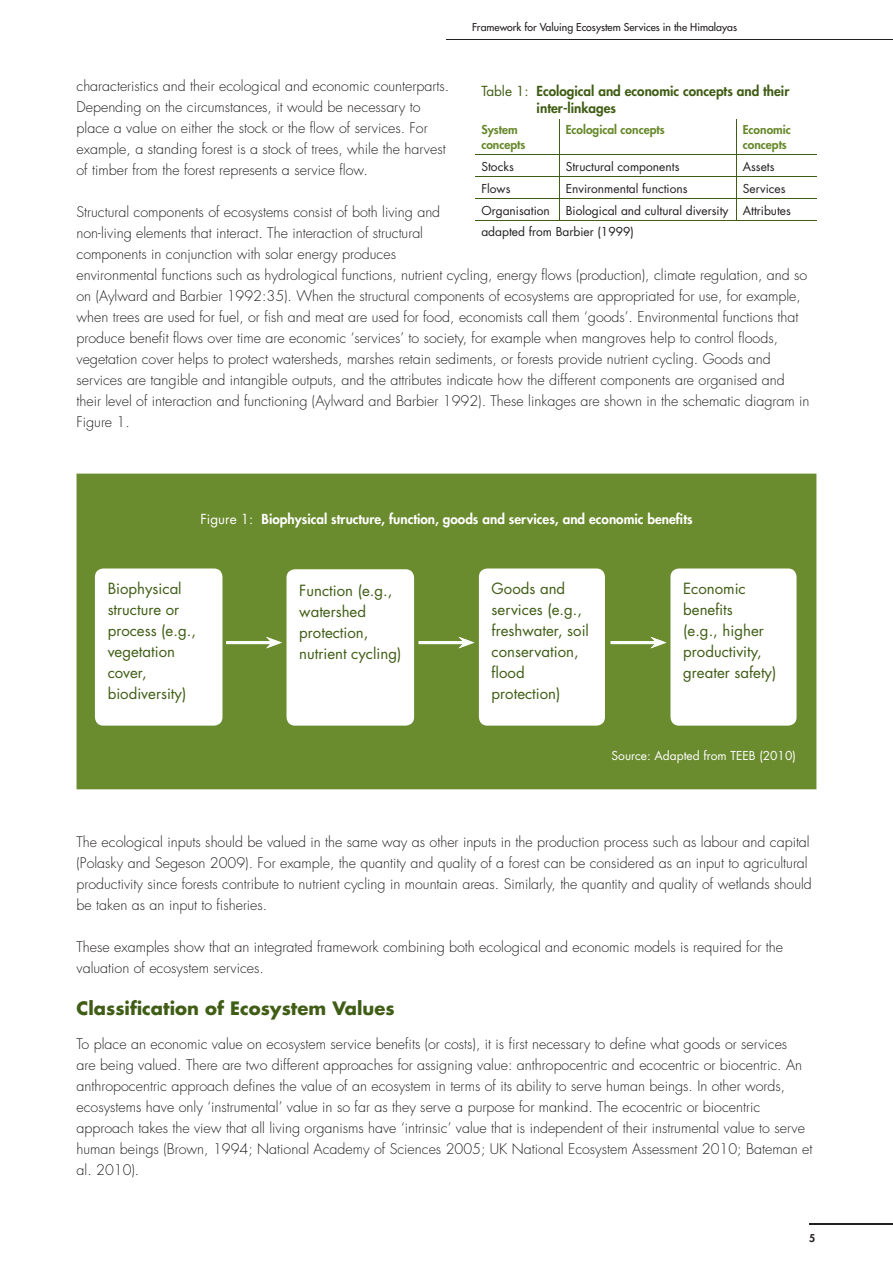
<style>
.page{position:relative;width:893px;height:1263px;background:#fff}
.page>*{position:absolute;margin:0;border:0;box-sizing:border-box;transform-origin:0 0}
.t1{font:700 18px "Futura Std";color:#405d15}
.t2{font:15px/21px "Futura Std";color:#405d15}
.t3{font:300 14.25px/21px "Futura Std";color:#231f20}
.t4{font:800 13.5px "Futura Std";color:#fff}
.t5{font:800 13.5px/16.5px "Futura Std";color:#405d15}
.t6{font:12px/21.9px "Futura Std";color:#231f20}
.t7{font:800 12px/14.4px "Futura Std";color:#67892c}
.t8{font:12px "Futura Std";color:#fff}
.t9{font:500 10.5px "Futura Std";color:#231f20}
.t10{font:800 10.5px "Futura Std";color:#231f20}
.s1{font-weight:400}
</style>
<div class="page">
<hr style="left:446px;top:39px;width:447px;height:1px;background:#231f20">
<hr style="left:809px;top:1223px;width:84px;height:1px;background:#231f20">
<div style="left:77px;top:474px;width:739px;height:315px;background:#6a8b2e"></div>
<div style="left:95px;top:568px;width:127px;height:158px;background:#fff;border-radius:9px"></div>
<div style="left:287px;top:569px;width:127px;height:157px;background:#fff;border-radius:9px"></div>
<div style="left:479px;top:568px;width:126px;height:158px;background:#fff;border-radius:9px"></div>
<div style="left:670px;top:568px;width:126px;height:158px;background:#fff;border-radius:9px"></div>
<svg style="left:226px;top:637px;width:56px;height:11px"></svg>
<svg style="left:419px;top:637px;width:55px;height:11px"></svg>
<svg style="left:611px;top:637px;width:55px;height:11px"></svg>
<hr style="left:559px;top:119px;width:1px;height:35px;background:#405d15">
<hr style="left:736px;top:119px;width:1px;height:35px;background:#405d15">
<hr style="left:475px;top:154px;width:85px;height:1px;background:#405d15">
<hr style="left:560px;top:154px;width:177px;height:1px;background:#405d15">
<hr style="left:737px;top:154px;width:79px;height:1px;background:#405d15">
<hr style="left:475px;top:176px;width:85px;height:1px;background:#405d15">
<hr style="left:560px;top:176px;width:177px;height:1px;background:#405d15">
<hr style="left:737px;top:176px;width:79px;height:1px;background:#405d15">
<hr style="left:475px;top:198px;width:85px;height:1px;background:#405d15">
<hr style="left:560px;top:198px;width:177px;height:1px;background:#405d15">
<svg style="left:559px;top:155px;width:1px;height:65px"></svg>
<hr style="left:737px;top:198px;width:79px;height:1px;background:#405d15">
<svg style="left:736px;top:155px;width:1px;height:65px"></svg>
<hr style="left:475px;top:220px;width:85px;height:1px;background:#405d15">
<hr style="left:560px;top:220px;width:177px;height:1px;background:#405d15">
<hr style="left:737px;top:220px;width:79px;height:1px;background:#405d15">
<p class="t9" style="left:472px;top:21px;width:266px">Framework for Valuing Ecosystem Services in the Himalayas</p>
<p class="t3" style="left:77px;top:75px;width:374px">characteristics and their ecological and economic counterparts.<br>Depending on the circumstances, it would be necessary to place a value on either the stock or the flow of services. For example, a standing forest is a stock of trees, while the harvest of timber from the forest represents a service flow.</p>
<p class="t3" style="left:77px;top:201px;width:734px">Structural components of ecosystems consist of both living and<br>non-living elements that interact. The interaction of structural<br>components in conjunction with solar energy produces<br>environmental functions such as hydrological functions, nutrient cycling, energy flows (production), climate regulation, and so on (Aylward and Barbier 1992:35). When the structural components of ecosystems are appropriated for use, for example, when trees are used for fuel, or fish and meat are used for food, economists call them ‘goods’. Environmental functions that produce benefit flows over time are economic ‘services’ to society, for example when mangroves help to control floods, vegetation cover helps to protect watersheds, marshes retain sediments, or forests provide nutrient cycling. Goods and services are tangible and intangible outputs, and the attributes indicate how the different components are organised and their level of interaction and functioning (Aylward and Barbier 1992). These linkages are shown in the schematic diagram in Figure 1.</p>
<p class="t5" style="left:537px;top:83px;width:254px;text-indent:-55px"><span class="s1">Table 1:</span> Ecological and economic concepts and their inter-linkages</p>
<p class="t7" style="left:481px;top:123px;width:46px">System concepts</p>
<p class="t7" style="left:566px;top:123px;width:101px">Ecological concepts</p>
<p class="t7" style="left:743px;top:123px;width:50px">Economic concepts</p>
<p class="t6" style="left:481px;top:156px;width:34px">Stocks</p>
<p class="t6" style="left:566px;top:156px;width:115px">Structural components</p>
<p class="t6" style="left:743px;top:156px;width:33px">Assets</p>
<p class="t6" style="left:481px;top:177px;width:31px">Flows</p>
<p class="t6" style="left:566px;top:177px;width:123px">Environmental functions</p>
<p class="t6" style="left:743px;top:177px;width:44px">Services</p>
<p class="t6" style="left:481px;top:199px;width:70px">Organisation</p>
<p class="t6" style="left:481px;top:199px;width:311px;text-indent:84px">Biological and cultural diversity Attributes adapted from Barbier (1999)</p>
<p class="t4" style="left:200px;top:511px;width:494px"><span class="s1">Figure 1:</span> Biophysical structure, function, goods and services, and economic benefits</p>
<p class="t2" style="left:108px;top:578px;width:90px">Biophysical structure or process (e.g., vegetation cover, biodiversity)</p>
<p class="t2" style="left:299px;top:580px;width:104px">Function (e.g., watershed protection, nutrient cycling)</p>
<p class="t2" style="left:492px;top:578px;width:99px">Goods and services (e.g., freshwater, soil conservation, flood protection)</p>
<p class="t2" style="left:683px;top:578px;width:95px">Economic benefits<br>(e.g., higher productivity, greater safety)</p>
<p class="t8" style="left:612px;top:748px;width:186px">Source: Adapted from TEEB (2010)</p>
<p class="t3" style="left:77px;top:831px;width:737px">The ecological inputs should be valued in the same way as other inputs in the production process such as labour and capital (Polasky and Segeson 2009). For example, the quantity and quality of a forest can be considered as an input to agricultural productivity since forests contribute to nutrient cycling in mountain areas. Similarly, the quantity and quality of wetlands should be taken as an input to fisheries.</p>
<p class="t3" style="left:77px;top:936px;width:708px">These examples show that an integrated framework combining both ecological and economic models is required for the valuation of ecosystem services.</p>
<p class="t1" style="left:77px;top:997px;width:320px">Classification of Ecosystem Values</p>
<p class="t3" style="left:77px;top:1034px;width:737px">To place an economic value on ecosystem service benefits (or costs), it is first necessary to define what goods or services<br>are being valued. There are two different approaches for assigning value: anthropocentric and ecocentric or biocentric. An anthropocentric approach defines the value of an ecosystem in terms of its ability to serve human beings. In other words, ecosystems have only ‘instrumental’ value in so far as they serve a purpose for mankind. The ecocentric or biocentric approach takes the view that all living organisms have ‘intrinsic’ value that is independent of their instrumental value to serve human beings (Brown, 1994; National Academy of Sciences 2005; UK National Ecosystem Assessment 2010; Bateman et al. 2010).</p>
<p class="t10" style="left:809px;top:1231px;width:8px">5</p>
</div>
